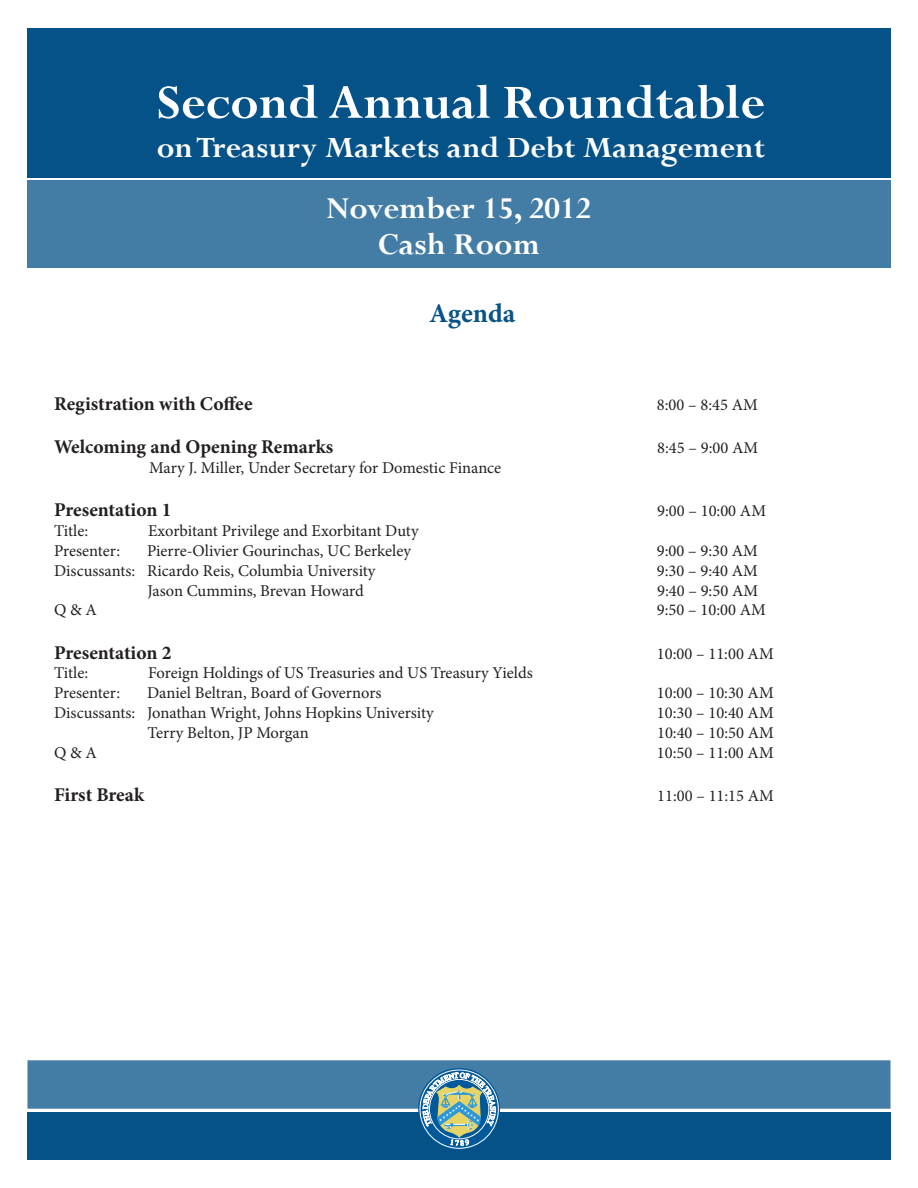
<style>
.page{position:relative;width:918px;height:1188px;background:#fff}
.page>*{position:absolute;margin:0;border:0;box-sizing:border-box;transform-origin:0 0}
.t1{font:700 52.65px "Perpetua";color:#fff}
.t2{font:700 34.05px/35.4px "Perpetua";color:#fff;text-align:center}
.t3{font:700 32.85px "Perpetua";color:#fff}
.t4{font:700 27px "Minion Pro";color:#0a5387}
.t5{font:700 19.5px "Minion Pro";letter-spacing:-.005em;color:#231f20}
.t6{font:16.5px "Minion Pro";color:#231f20}
</style>
<div class="page">
<div style="left:27px;top:1060px;width:864px;height:49px;background:#437da6"></div>
<div style="left:27px;top:180px;width:864px;height:87px;background:#437da6"></div>
<div style="left:27px;top:28px;width:864px;height:149px;background:#055289"></div>
<div style="left:27px;top:1112px;width:864px;height:48px;background:#055289"></div>
<svg style="left:419px;top:1069px;width:81px;height:80px"></svg>
<div style="left:420px;top:1070px;width:79px;height:79px;border:1px solid #fff;border-radius:50%"></div>
<svg style="left:423px;top:1073px;width:73px;height:73px"></svg>
<h1 class="t1" style="left:157px;top:69px;width:610px">Second Annual Roundtable</h1>
<h3 class="t3" style="left:157px;top:127px;width:610px">onTreasury Markets and Debt Management</h3>
<h2 class="t2" style="left:327px;top:190px;width:266px">November 15, 2012<br>Cash Room</h2>
<p class="t4" style="left:429px;top:294px;width:88px">Agenda</p>
<p class="t5" style="left:54px;top:390px;width:200px">Registration with Coffee</p>
<p class="t6" style="left:657px;top:394px;width:102px">8:00 – 8:45 AM</p>
<p class="t5" style="left:54px;top:433px;width:281px">Welcoming and Opening Remarks</p>
<p class="t6" style="left:657px;top:437px;width:102px">8:45 – 9:00 AM</p>
<p class="t6" style="left:149px;top:457px;width:354px">Mary J. Miller, Under Secretary for Domestic Finance</p>
<p class="t5" style="left:54px;top:496px;width:119px">Presentation 1</p>
<p class="t6" style="left:657px;top:500px;width:110px">9:00 – 10:00 AM</p>
<p class="t6" style="left:54px;top:520px;width:36px">Title:</p>
<p class="t6" style="left:148px;top:520px;width:272px">Exorbitant Privilege and Exorbitant Duty</p>
<p class="t6" style="left:54px;top:540px;width:68px">Presenter:</p>
<p class="t6" style="left:147px;top:540px;width:266px">Pierre-Olivier Gourinchas, UC Berkeley</p>
<p class="t6" style="left:657px;top:540px;width:102px">9:00 – 9:30 AM</p>
<p class="t6" style="left:54px;top:560px;width:323px">Discussants: Ricardo Reis, Columbia University</p>
<p class="t6" style="left:657px;top:560px;width:102px">9:30 – 9:40 AM</p>
<p class="t6" style="left:148px;top:579px;width:218px">Jason Cummins, Brevan Howard</p>
<p class="t6" style="left:657px;top:579px;width:102px">9:40 – 9:50 AM</p>
<p class="t6" style="left:54px;top:599px;width:44px">Q &amp; A</p>
<p class="t6" style="left:657px;top:599px;width:110px">9:50 – 10:00 AM</p>
<p class="t5" style="left:54px;top:639px;width:119px">Presentation 2</p>
<p class="t6" style="left:657px;top:642px;width:118px">10:00 – 11:00 AM</p>
<p class="t6" style="left:54px;top:662px;width:36px">Title:</p>
<p class="t6" style="left:148px;top:662px;width:386px">Foreign Holdings of US Treasuries and US Treasury Yields</p>
<p class="t6" style="left:54px;top:682px;width:68px">Presenter:</p>
<p class="t6" style="left:147px;top:682px;width:236px">Daniel Beltran, Board of Governors</p>
<p class="t6" style="left:657px;top:682px;width:118px">10:00 – 10:30 AM</p>
<p class="t6" style="left:54px;top:702px;width:381px">Discussants: Jonathan Wright, Johns Hopkins University</p>
<p class="t6" style="left:657px;top:702px;width:118px">10:30 – 10:40 AM</p>
<p class="t6" style="left:148px;top:722px;width:163px">Terry Belton, JP Morgan</p>
<p class="t6" style="left:657px;top:722px;width:118px">10:40 – 10:50 AM</p>
<p class="t6" style="left:54px;top:741px;width:44px">Q &amp; A</p>
<p class="t6" style="left:657px;top:741px;width:118px">10:50 – 11:00 AM</p>
<p class="t5" style="left:54px;top:781px;width:92px">First Break</p>
<p class="t6" style="left:657px;top:785px;width:118px">11:00 – 11:15 AM</p>
</div>
